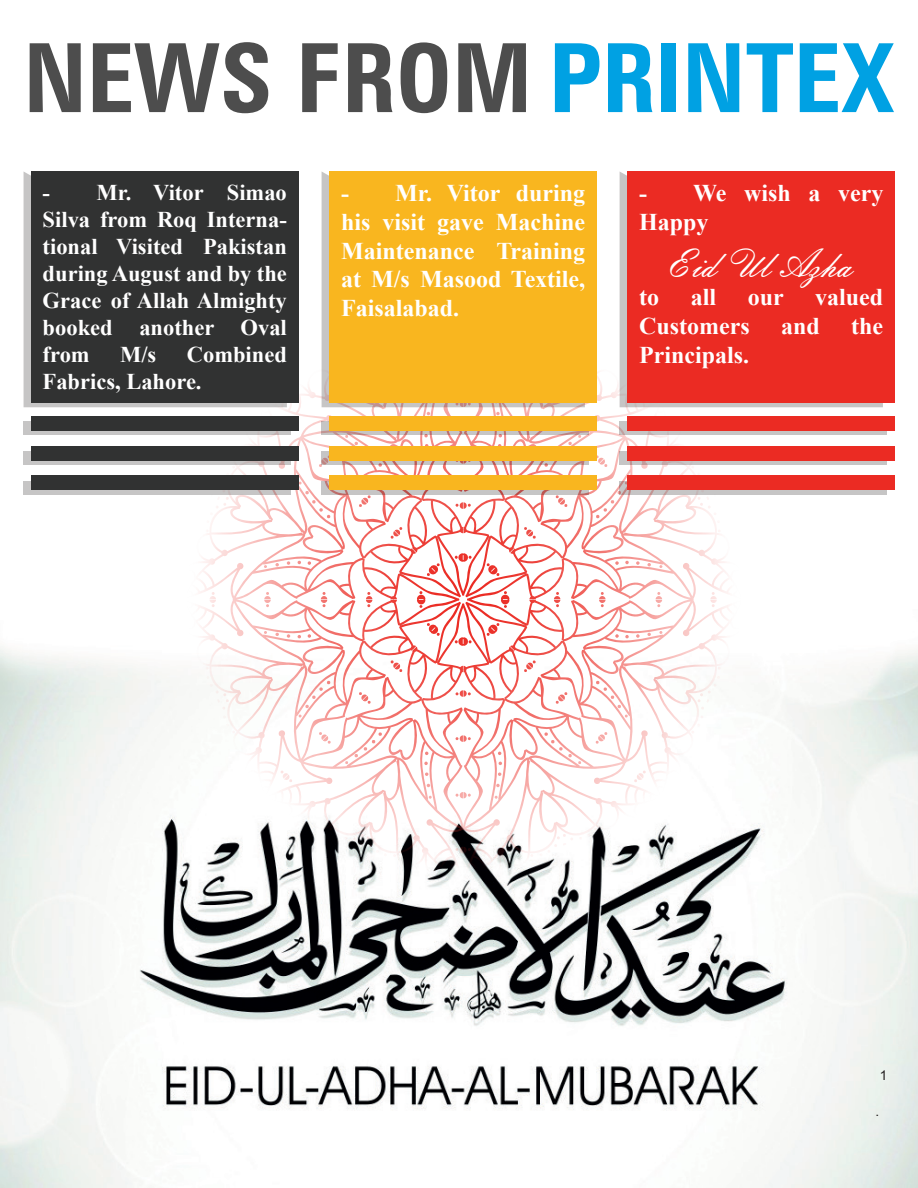
<style>
.page{position:relative;width:918px;height:1188px;background:#fff}
.page>*{position:absolute;margin:0;border:0;box-sizing:border-box;transform-origin:0 0}
.t1{font:700 condensed 95.55px "Zurich BT";color:#4d4d4d}
.t2{font:39px "Embassy BT";color:#fff}
.t3{font:700 24px/28.8px "Times New Roman";color:#fff;text-align:justify}
.t4{font:700 22.5px/27px "Times New Roman";color:#fff;text-align:justify}
.t5{font:13.5px "Arial";color:#231f20}
.s1{color:#00a1e3}
</style>
<div class="page">
<img style="left:0;top:647px;width:918px;height:541px">
<svg style="left:183px;top:320px;width:560px;height:559px"></svg>
<svg style="left:308px;top:561px;width:3px;height:4px"></svg>
<svg style="left:287px;top:561px;width:3px;height:4px"></svg>
<svg style="left:275px;top:563px;width:4px;height:3px"></svg>
<svg style="left:308px;top:634px;width:3px;height:4px"></svg>
<svg style="left:287px;top:634px;width:3px;height:4px"></svg>
<svg style="left:275px;top:633px;width:4px;height:3px"></svg>
<svg style="left:210px;top:592px;width:6px;height:15px"></svg>
<svg style="left:264px;top:592px;width:7px;height:15px"></svg>
<svg style="left:321px;top:592px;width:6px;height:15px"></svg>
<svg style="left:366px;top:592px;width:6px;height:15px"></svg>
<svg style="left:417px;top:591px;width:8px;height:17px"></svg>
<svg style="left:596px;top:681px;width:18px;height:18px"></svg>
<svg style="left:617px;top:705px;width:4px;height:3px"></svg>
<svg style="left:625px;top:714px;width:3px;height:4px"></svg>
<svg style="left:544px;top:732px;width:28px;height:26px"></svg>
<svg style="left:579px;top:828px;width:18px;height:12px"></svg>
<svg style="left:486px;top:623px;width:14px;height:13px"></svg>
<svg style="left:634px;top:770px;width:12px;height:12px"></svg>
<svg style="left:596px;top:732px;width:11px;height:12px"></svg>
<svg style="left:556px;top:692px;width:11px;height:12px"></svg>
<svg style="left:524px;top:660px;width:12px;height:12px"></svg>
<svg style="left:364px;top:465px;width:18px;height:2px"></svg>
<svg style="left:354px;top:442px;width:4px;height:3px"></svg>
<svg style="left:353px;top:834px;width:34px;height:25px"></svg>
<svg style="left:691px;top:465px;width:31px;height:58px"></svg>
<svg style="left:204px;top:676px;width:31px;height:58px"></svg>
<svg style="left:691px;top:676px;width:31px;height:58px"></svg>
<svg style="left:540px;top:834px;width:33px;height:25px"></svg>
<svg style="left:305px;top:491px;width:26px;height:27px"></svg>
<svg style="left:299px;top:481px;width:3px;height:4px"></svg>
<svg style="left:204px;top:465px;width:31px;height:58px"></svg>
<svg style="left:319px;top:455px;width:12px;height:12px"></svg>
<svg style="left:359px;top:495px;width:12px;height:12px"></svg>
<svg style="left:391px;top:527px;width:11px;height:12px"></svg>
<svg style="left:427px;top:563px;width:13px;height:14px"></svg>
<svg style="left:24px;top:171px;width:263px;height:236px;background:#bab9b9"></svg>
<div style="left:32px;top:171px;width:267px;height:232px;background:#313232"></div>
<div style="left:24px;top:422px;width:267px;height:13px;background:#c6c5c5"></div>
<div style="left:32px;top:416px;width:267px;height:15px;background:#313232"></div>
<svg style="left:24px;top:451px;width:267px;height:14px"></svg>
<div style="left:32px;top:446px;width:267px;height:14px;background:#313232"></div>
<div style="left:24px;top:481px;width:267px;height:14px;background:#c6c5c5"></div>
<div style="left:32px;top:476px;width:267px;height:14px;background:#313232"></div>
<svg style="left:322px;top:171px;width:263px;height:236px;background:#c9beb1"></svg>
<div style="left:330px;top:171px;width:267px;height:232px;background:#f9b61f"></div>
<svg style="left:322px;top:422px;width:267px;height:13px"></svg>
<div style="left:330px;top:416px;width:267px;height:15px;background:#f9b61f"></div>
<svg style="left:322px;top:451px;width:267px;height:14px"></svg>
<div style="left:330px;top:446px;width:267px;height:14px;background:#f9b61f"></div>
<svg style="left:322px;top:481px;width:267px;height:14px"></svg>
<div style="left:330px;top:476px;width:267px;height:14px;background:#f9b61f"></div>
<svg style="left:620px;top:171px;width:263px;height:236px;background:#c9b8b8"></svg>
<div style="left:628px;top:171px;width:267px;height:232px;background:#eb2b23"></div>
<div style="left:620px;top:422px;width:267px;height:13px;background:#c6c5c5"></div>
<div style="left:628px;top:416px;width:267px;height:15px;background:#eb2b23"></div>
<svg style="left:620px;top:451px;width:267px;height:14px"></svg>
<div style="left:628px;top:446px;width:267px;height:14px;background:#eb2b23"></div>
<div style="left:620px;top:481px;width:267px;height:14px;background:#c6c5c5"></div>
<div style="left:628px;top:476px;width:267px;height:14px;background:#eb2b23"></div>
<h1 class="t1" style="left:24px;top:20px;width:872px">NEWS FROM <span class="s1">PRINTEX</span></h1>
<p class="t4" style="left:43px;top:178px;width:246px">- Mr. Vitor Simao Silva from Roq Interna&shy;tional Visited Pakistan during August and by the Grace of Allah Almighty booked another Oval from</p>
<p class="t4" style="left:43px;top:340px;width:246px;text-indent:144px">Combined<br>Fabrics, Lahore.</p>
<p class="t4" style="left:120px;top:340px;width:38px">M/s</p>
<p class="t3" style="left:341px;top:178px;width:246px">- Mr. Vitor during his visit gave Machine Maintenance Training at M/s Masood Textile, Faisalabad.</p>
<p class="t3" style="left:639px;top:178px;width:246px">- We wish a very<br>Happy</p>
<h2 class="t2" style="left:667px;top:239px;width:187px">Eid Ul Azha</h2>
<p class="t3" style="left:639px;top:282px;width:21px">to</p>
<p class="t3" style="left:691px;top:282px;width:27px">all</p>
<p class="t3" style="left:748px;top:282px;width:38px">our</p>
<p class="t3" style="left:815px;top:282px;width:70px">valued</p>
<p class="t3" style="left:639px;top:311px;width:112px">Customers</p>
<p class="t3" style="left:781px;top:311px;width:40px">and</p>
<p class="t3" style="left:851px;top:311px;width:33px">the</p>
<p class="t3" style="left:639px;top:340px;width:112px">Principals.</p>
<p class="t5" style="left:880px;top:1066px;width:9px">1</p>
<p class="t5" style="left:876px;top:1102px;width:5px">.</p>
</div>
